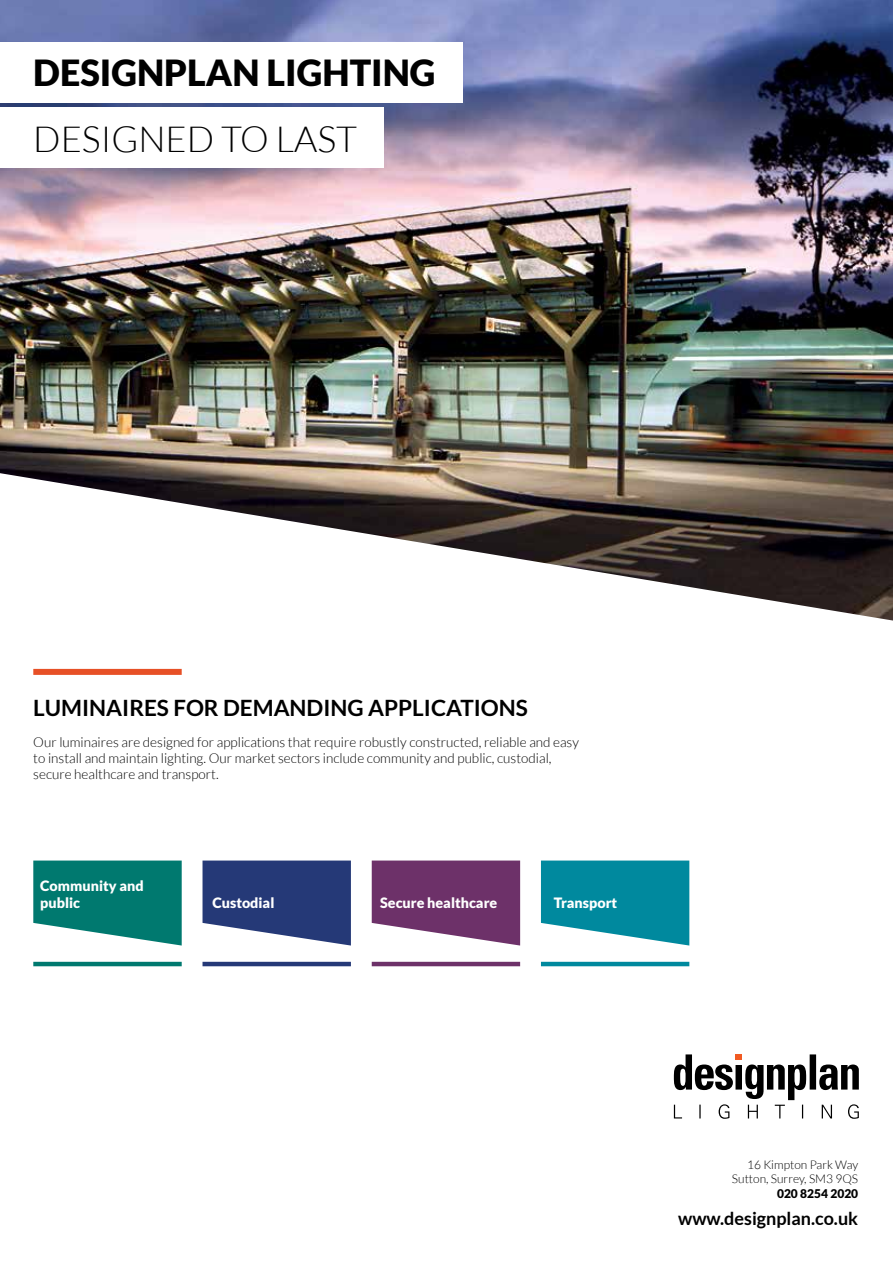
<style>
.page{position:relative;width:893px;height:1263px;background:#fff}
.page>*{position:absolute;margin:0;border:0;box-sizing:border-box;transform-origin:0 0}
.t1{font:900 36px "Lato";color:#000}
.t2{font:300 36px "Lato";color:#000}
.t3{font:700 22.5px "Lato";color:#000}
.t4{font:700 18px "Lato";color:#000}
.t5{font:900 14.25px/17.1px "Lato";color:#fff}
.t6{font:300 13.5px/16.2px "Lato";color:#000}
.t7{font:300 12px/14.4px "Lato";color:#000;text-align:right}
.t8{font:900 12px "Lato";color:#000}
</style>
<div class="page">
<img style="left:0;top:0;width:893px;height:620px">
<div style="left:0;top:43px;width:463px;height:60px;background:#fff"></div>
<div style="left:0;top:107px;width:384px;height:60px;background:#fff"></div>
<svg style="left:674px;top:1054px;width:185px;height:65px"></svg>
<div style="left:735px;top:1054px;width:7px;height:6px;background:#f15a22"></div>
<div style="left:33px;top:669px;width:149px;height:6px;background:#e75026"></div>
<svg style="left:541px;top:860px;width:148px;height:85px;background:#2298aa"></svg>
<svg style="left:203px;top:860px;width:148px;height:85px;background:#425389"></svg>
<svg style="left:33px;top:860px;width:149px;height:85px;background:#228b82"></svg>
<svg style="left:372px;top:860px;width:148px;height:85px;background:#804c7c"></svg>
<hr style="left:541px;top:962px;width:148px;height:4px;background:#00899e">
<hr style="left:203px;top:962px;width:148px;height:4px;background:#253977">
<hr style="left:372px;top:962px;width:148px;height:4px;background:#6d3169">
<hr style="left:33px;top:962px;width:149px;height:4px;background:#00796f">
<h1 class="t1" style="left:33px;top:52px;width:404px">DESIGNPLAN LIGHTING</h1>
<h1 class="t2" style="left:33px;top:119px;width:325px">DESIGNED TO LAST</h1>
<h2 class="t3" style="left:33px;top:694px;width:496px">LUMINAIRES FOR DEMANDING APPLICATIONS</h2>
<p class="t6" style="left:33px;top:734px;width:547px">Our luminaires are designed for applications that require robustly constructed, reliable and easy to install and maintain lighting. Our market sectors include community and public, custodial, secure healthcare and transport.</p>
<p class="t5" style="left:40px;top:877px;width:105px">Community and public</p>
<p class="t5" style="left:212px;top:894px;width:63px">Custodial</p>
<p class="t5" style="left:554px;top:894px;width:65px">Transport</p>
<p class="t5" style="left:380px;top:894px;width:119px">Secure healthcare</p>
<p class="t7" style="left:732px;top:1157px;width:128px">16 Kimpton Park Way<br>Sutton, Surrey, SM3 9QS</p>
<p class="t8" style="left:777px;top:1186px;width:83px">020 8254 2020</p>
<h3 class="t4" style="left:678px;top:1208px;width:182px">www.designplan.co.uk</h3>
</div>
